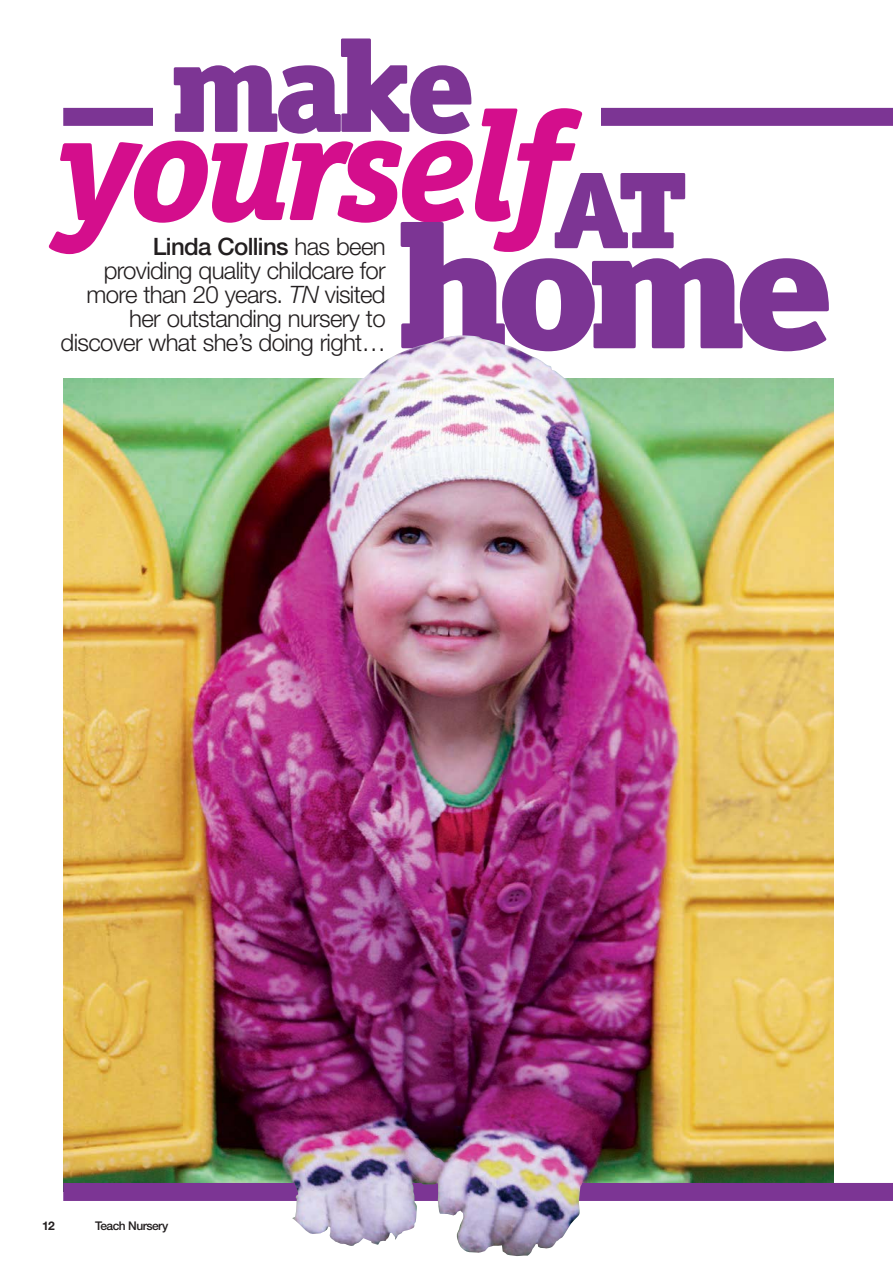
<style>
.page{position:relative;width:893px;height:1263px;background:#fff}
.page>*{position:absolute;margin:0;border:0;box-sizing:border-box;transform-origin:0 0}
.t1{font:900 176.1px "Officina Ser ITC";color:#7c3594;scale:1.08 1}
.t2{font:italic 800 155.55px "Officina Ser ITC";letter-spacing:-.045em;color:#d40e8c}
.t3{font:900 130.2px "Officina Ser ITC";color:#7d3594}
.t4{font:900 109.65px "Officina Ser ITC";color:#7d3594;scale:1.08 1}
.t5{font:300 24px/24px "Helvetica Neue";letter-spacing:-.03em;color:#231f20;text-align:right}
.t6{font:500 12px "Helvetica Neue";letter-spacing:-.045em;color:#231f20}
.t7{font:700 12px "Helvetica Neue";color:#231f20}
.s1{font-weight:500}
.s2{font-style:italic}
</style>
<div class="page">
<div style="left:63px;top:108px;width:830px;height:18px;background:#7c3594"></div>
<div style="left:153px;top:52px;width:448px;height:77px;background:#fff"></div>
<img style="left:63px;top:378px;width:770px;height:805px">
<div style="left:63px;top:1183px;width:830px;height:18px;background:#7c3594"></div>
<img style="left:329px;top:335px;width:261px;height:101px">
<img style="left:283px;top:1128px;width:303px;height:128px">
<h3 class="t3" style="left:171px;top:43px;width:306px">make</h3>
<h2 class="t2" style="left:59px;top:70px;width:508px">yourself</h2>
<h3 class="t4" style="left:553px;top:173px;width:126px">AT</h3>
<h1 class="t1" style="left:396px;top:227px;width:407px">home</h1>
<p class="t5" style="left:61px;top:237px;width:327px"><span class="s1">Linda Collins</span> has been providing quality childcare for more than 20 years. <span class="s2">TN</span> visited her outstanding nursery to discover what she’s doing right…</p>
<p class="t7" style="left:42px;top:1222px;width:14px">12</p>
<p class="t6" style="left:95px;top:1222px;width:75px">Teach Nursery</p>
</div>
